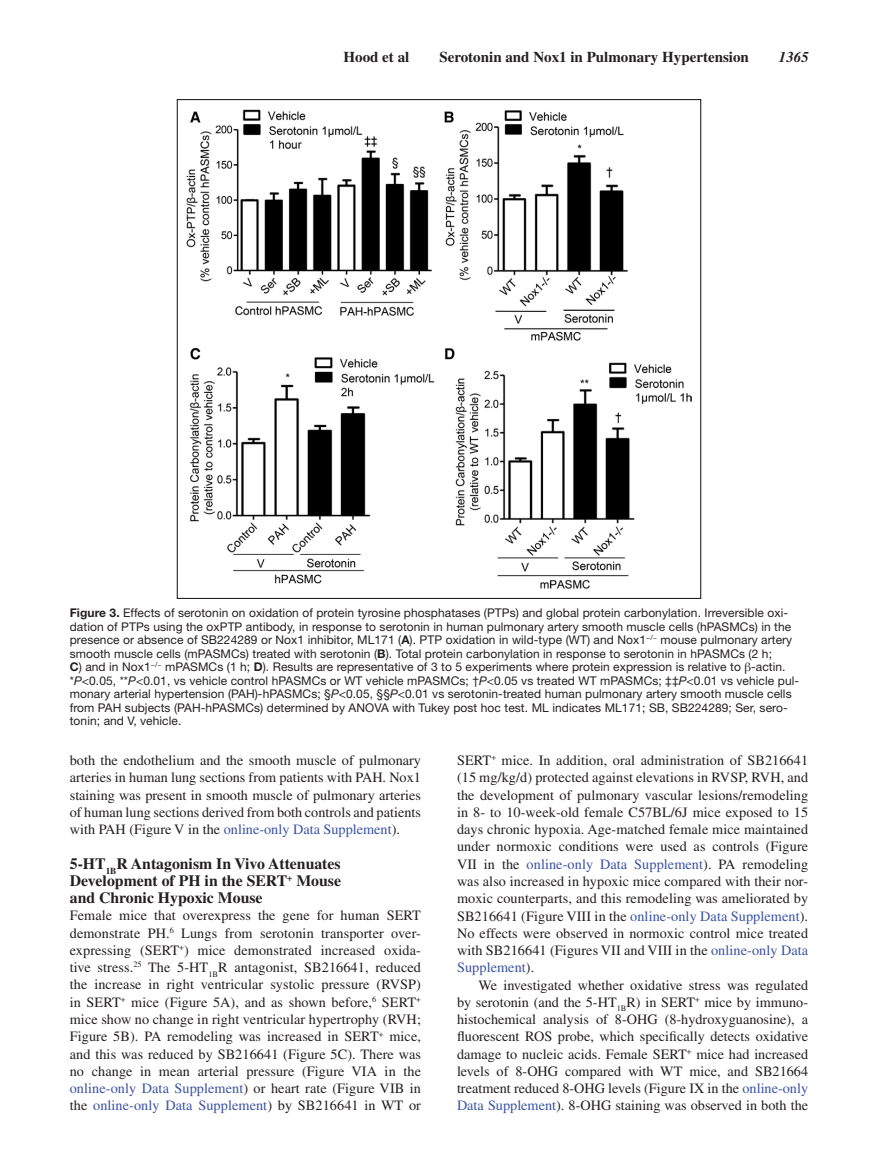
<style>
.page{position:relative;width:878px;height:1175px;background:#fff}
.page>*{position:absolute;margin:0;border:0;box-sizing:border-box;transform-origin:0 0}
.t1{font:700 15.75px/17.2px "Times";color:#231f20;text-align:justify}
.t2{font:700 15px "Times";color:#231f20}
.t3{font:italic 700 15px "Times";color:#231f20}
.t4{font:14.25px/17.2px "Times";letter-spacing:.005em;color:#231f20;text-align:justify}
.t5{font:12px/13.5px "Helvetica Neue";letter-spacing:.005em;color:#231f20}
.s1{font-weight:700}
.s2{font-family:"Gandhari Unicode"}
.s3{font-style:italic}
.s4{color:#3a53a3}
</style>
<div class="page">
<svg style="left:176px;top:99px;width:525px;height:500px"></svg>
<p class="t2" style="left:343px;top:48px;width:67px">Hood et al</p>
<p class="t2" style="left:439px;top:48px;width:311px">Serotonin and Nox1 in Pulmonary Hypertension</p>
<p class="t3" style="left:779px;top:48px;width:31px">1365</p>
<p class="t5" style="left:70px;top:606px;width:730px"><span class="s1">Figure 3.</span> Effects of serotonin on oxidation of protein tyrosine phosphatases (PTPs) and global protein carbonylation. Irreversible oxi&shy;dation of PTPs using the oxPTP antibody, in response to serotonin in human pulmonary artery smooth muscle cells (hPASMCs) in the presence or absence of SB224289 or Nox1 inhibitor, ML171 (<span class="s1">A</span>). PTP oxidation in wild-type (WT) and Nox1<sup>−/−</sup> mouse pulmonary artery smooth muscle cells (mPASMCs) treated with serotonin (<span class="s1">B</span>). Total protein carbonylation in response to serotonin in hPASMCs (2 h;<br><span class="s1">C</span>) and in Nox1<sup>−/−</sup> mPASMCs (1 h; <span class="s1">D</span>). Results are representative of 3 to 5 experiments where protein expression is relative to <span class="s2">β</span>-actin. *<span class="s3">P</span>&lt;0.05, **<span class="s3">P</span>&lt;0.01, vs vehicle control hPASMCs or WT vehicle mPASMCs; †<span class="s3">P</span>&lt;0.05 vs treated WT mPASMCs; ‡‡<span class="s3">P</span>&lt;0.01 vs vehicle pul&shy;monary arterial hypertension (PAH)-hPASMCs; §<span class="s3">P</span>&lt;0.05, §§<span class="s3">P</span>&lt;0.01 vs serotonin-treated human pulmonary artery smooth muscle cells from PAH subjects (PAH-hPASMCs) determined by ANOVA with Tukey post hoc test. ML indicates ML171; SB, SB224289; Ser, sero&shy;tonin; and V, vehicle.</p>
<p class="t4" style="left:70px;top:751px;width:353px">both the endothelium and the smooth muscle of pulmonary arteries in human lung sections from patients with PAH. Nox1 staining was present in smooth muscle of pulmonary arteries of human lung sections derived from both controls and patients with PAH (Figure V in the <span class="s4">online-only Data Supplement</span>).</p>
<p class="t1" style="left:70px;top:854px;width:273px">5-HT<sub>1B</sub>R Antagonism In Vivo Attenuates Development of PH in the SERT<sup>+</sup> Mouse and Chronic Hypoxic Mouse</p>
<p class="t4" style="left:70px;top:907px;width:353px">Female mice that overexpress the gene for human SERT demonstrate PH.<sup>6</sup> Lungs from serotonin transporter over&shy;expressing (SERT<sup>+</sup>) mice demonstrated increased oxida&shy;tive stress.<sup>25</sup> The 5-HT<sub>1B</sub>R antagonist, SB216641, reduced the increase in right ventricular systolic pressure (RVSP) in SERT<sup>+</sup> mice (Figure 5A), and as shown before,<sup>6</sup> SERT<sup>+ </sup>mice show no change in right ventricular hypertrophy (RVH; Figure 5B). PA remodeling was increased in SERT<sup>+</sup> mice, and this was reduced by SB216641 (Figure 5C). There was no change in mean arterial pressure (Figure VIA in the <span class="s4">online-only Data Supplement</span>) or heart rate (Figure VIB in the <span class="s4">online-only Data Supplement</span>) by SB216641 in WT or</p>
<p class="t4" style="left:457px;top:751px;width:353px">SERT<sup>+</sup> mice. In addition, oral administration of SB216641 (15 mg/kg/d) protected against elevations in RVSP, RVH, and the development of pulmonary vascular lesions/remodeling in 8- to 10-week-old female C57BL/6J mice exposed to 15 days chronic hypoxia. Age-matched female mice maintained under normoxic conditions were used as controls (Figure VII in the <span class="s4">online-only Data Supplement</span>). PA remodeling was also increased in hypoxic mice compared with their nor&shy;moxic counterparts, and this remodeling was ameliorated by SB216641 (Figure VIII in the <span class="s4">online-only Data Supplement</span>).<br>No effects were observed in normoxic control mice treated with SB216641 (Figures VII and VIII in the <span class="s4">online-only Data Supplement</span>).</p>
<p class="t4" style="left:457px;top:976px;width:353px;text-indent:21px">We investigated whether oxidative stress was regulated by serotonin (and the 5-HT<sub>1B</sub>R) in SERT<sup>+</sup> mice by immuno&shy;histochemical analysis of 8-OHG (8-hydroxyguanosine), a fluorescent ROS probe, which specifically detects oxidative damage to nucleic acids. Female SERT<sup>+</sup> mice had increased levels of 8-OHG compared with WT mice, and SB21664 treatment reduced 8-OHG levels (Figure IX in the <span class="s4">online-only Data Supplement</span>). 8-OHG staining was observed in both the</p>
</div>
